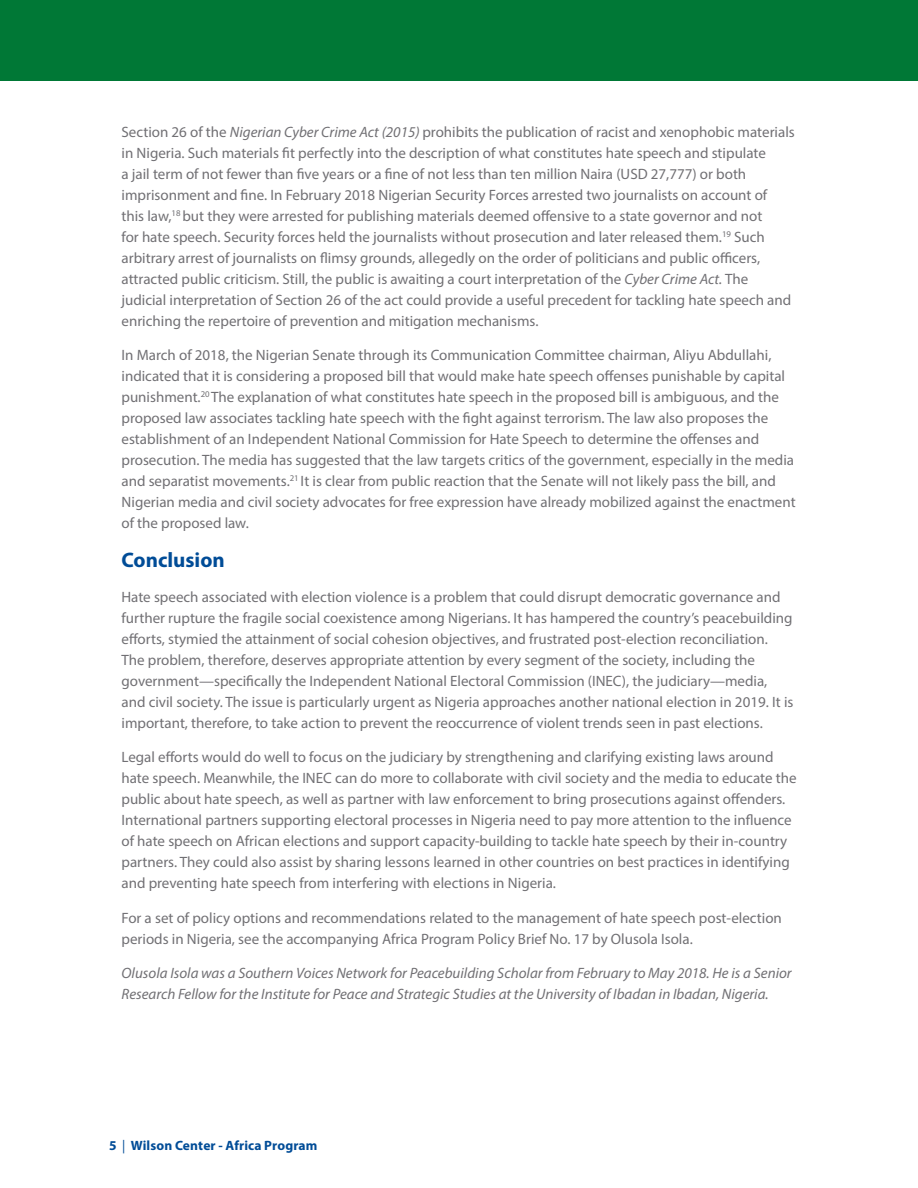
<style>
.page{position:relative;width:918px;height:1188px;background:#fff}
.page>*{position:absolute;margin:0;border:0;box-sizing:border-box;transform-origin:0 0}
.Head_1__blue{font:700 21px "Myriad Pro";color:#004c97}
.Body_Text_Grey{font:15px/21px "Myriad Pro";color:#717074}
.Body_Text_Grey-2{font:italic 15px/21px "Myriad Pro";color:#717074}
.t1{font:700 13.5px "Myriad Pro";letter-spacing:.01em;color:#004c97}
.s1{font-style:italic}
.s2{font-weight:400}
</style>
<div class="page">
<div style="left:0;top:0;width:918px;height:80px;background:#007836"></div>
<p class="Body_Text_Grey" style="left:122px;top:121px;width:675px">Section 26 of the <span class="s1">Nigerian Cyber Crime Act (2015)</span> prohibits the publication of racist and xenophobic materials in Nigeria. Such materials fit perfectly into the description of what constitutes hate speech and stipulate<br>a jail term of not fewer than five years or a fine of not less than ten million Naira (USD 27,777) or both imprisonment and fine. In February 2018 Nigerian Security Forces arrested two journalists on account of<br>this law,<sup>18</sup> but they were arrested for publishing materials deemed offensive to a state governor and not<br>for hate speech. Security forces held the journalists without prosecution and later released them.<sup>19</sup> Such arbitrary arrest of journalists on flimsy grounds, allegedly on the order of politicians and public officers, attracted public criticism. Still, the public is awaiting a court interpretation of the <span class="s1">Cyber Crime Act.</span> The judicial interpretation of Section 26 of the act could provide a useful precedent for tackling hate speech and enriching the repertoire of prevention and mitigation mechanisms.</p>
<p class="Body_Text_Grey" style="left:122px;top:345px;width:676px">In March of 2018, the Nigerian Senate through its Communication Committee chairman, Aliyu Abdullahi, indicated that it is considering a proposed bill that would make hate speech offenses punishable by capital punishment.<sup>20</sup> The explanation of what constitutes hate speech in the proposed bill is ambiguous, and the proposed law associates tackling hate speech with the fight against terrorism. The law also proposes the establishment of an Independent National Commission for Hate Speech to determine the offenses and prosecution. The media has suggested that the law targets critics of the government, especially in the media and separatist movements.<sup>21</sup> It is clear from public reaction that the Senate will not likely pass the bill, and Nigerian media and civil society advocates for free expression have already mobilized against the enactment of the proposed law.</p>
<p class="Head_1__blue" style="left:122px;top:547px;width:105px">Conclusion</p>
<p class="Body_Text_Grey" style="left:122px;top:586px;width:673px">Hate speech associated with election violence is a problem that could disrupt democratic governance and further rupture the fragile social coexistence among Nigerians. It has hampered the country’s peacebuilding efforts, stymied the attainment of social cohesion objectives, and frustrated post-election reconciliation.<br>The problem, therefore, deserves appropriate attention by every segment of the society, including the government—specifically the Independent National Electoral Commission (INEC), the judiciary—media, and civil society. The issue is particularly urgent as Nigeria approaches another national election in 2019. It is important, therefore, to take action to prevent the reoccurrence of violent trends seen in past elections.</p>
<p class="Body_Text_Grey" style="left:122px;top:747px;width:677px">Legal efforts would do well to focus on the judiciary by strengthening and clarifying existing laws around hate speech. Meanwhile, the INEC can do more to collaborate with civil society and the media to educate the public about hate speech, as well as partner with law enforcement to bring prosecutions against offenders.<br>International partners supporting electoral processes in Nigeria need to pay more attention to the influence of hate speech on African elections and support capacity-building to tackle hate speech by their in-country partners. They could also assist by sharing lessons learned in other countries on best practices in identifying and preventing hate speech from interfering with elections in Nigeria.</p>
<p class="Body_Text_Grey" style="left:122px;top:907px;width:662px">For a set of policy options and recommendations related to the management of hate speech post-election periods in Nigeria, see the accompanying Africa Program Policy Brief No. 17 by Olusola Isola.</p>
<p class="Body_Text_Grey-2" style="left:122px;top:963px;width:672px">Olusola Isola was a Southern Voices Network for Peacebuilding Scholar from February to May 2018. He is a Senior<br>Research Fellow for the Institute for Peace and Strategic Studies at the University of Ibadan in Ibadan, Nigeria.</p>
<p class="t1" style="left:109px;top:1136px;width:210px">5 <span class="s2">|</span> Wilson Center - Africa Program</p>
</div>
